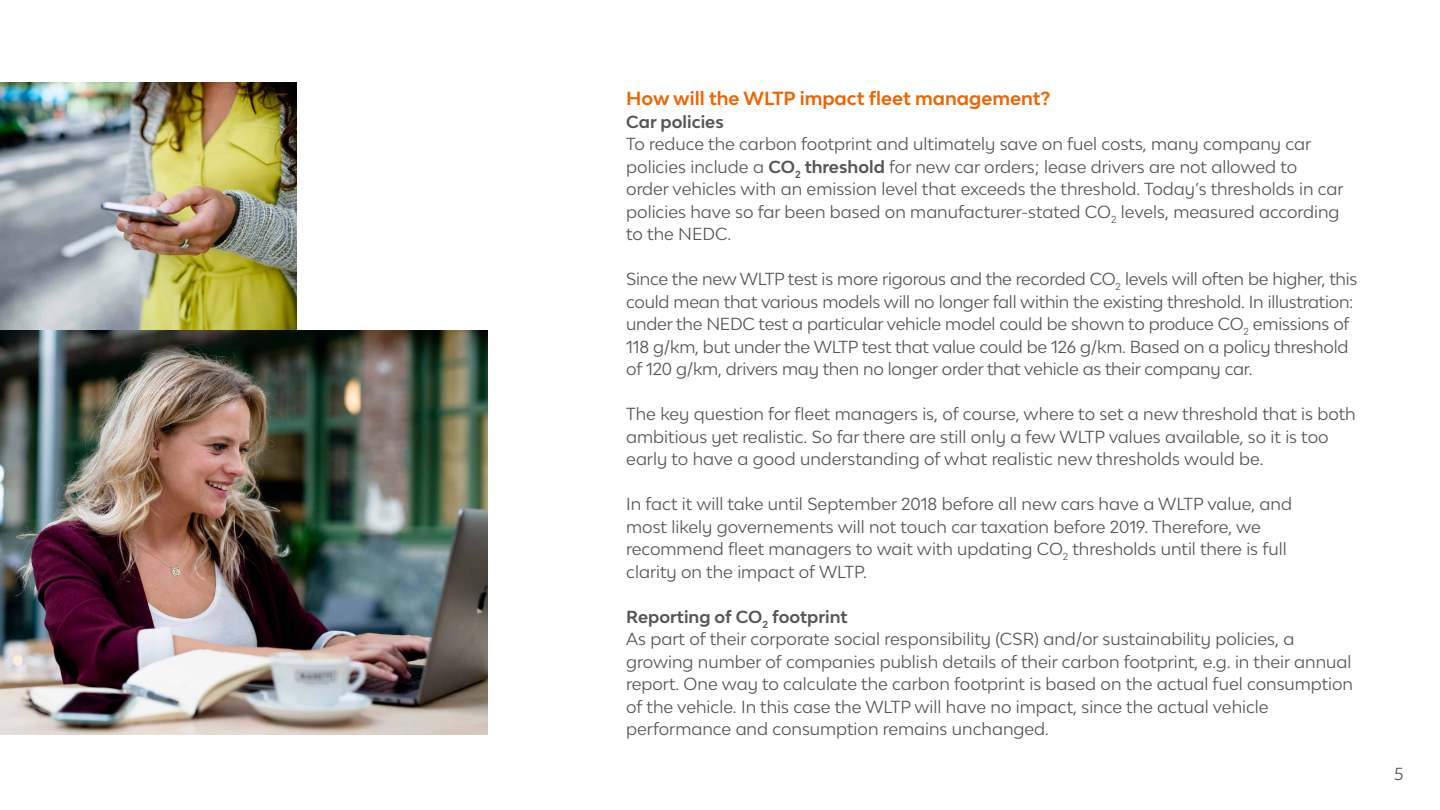
<style>
.page{position:relative;width:1440px;height:810px;background:#fff}
.page>*{position:absolute;margin:0;border:0;box-sizing:border-box;transform-origin:0 0}
.t1{font:700 18px "Lease Plan";color:#f06400}
.t2{font:16.5px/22.5px "Lease Plan";color:#545656}
.t3{font:700 16.5px "Lease Plan";color:#545656}
.s1{font-weight:700}
</style>
<div class="page">
<img style="left:0;top:330px;width:488px;height:405px">
<img style="left:0;top:82px;width:296px;height:248px">
<p class="t1" style="left:626px;top:87px;width:426px">How will the WLTP impact fleet management?</p>
<p class="t3" style="left:626px;top:111px;width:99px">Car policies</p>
<p class="t2" style="left:626px;top:132px;width:719px">To reduce the carbon footprint and ultimately save on fuel costs, many company car policies include a <span class="s1">CO</span><sub>2</sub> <span class="s1">threshold</span> for new car orders; lease drivers are not allowed to order vehicles with an emission level that exceeds the threshold. Today’s thresholds in car policies have so far been based on manufacturer-stated CO<sub>2</sub> levels, measured according to the NEDC.</p>
<p class="t2" style="left:626px;top:267px;width:733px">Since the new WLTP test is more rigorous and the recorded CO<sub>2</sub> levels will often be higher, this could mean that various models will no longer fall within the existing threshold. In illustration: under the NEDC test a particular vehicle model could be shown to produce CO<sub>2</sub> emissions of 118 g/km, but under the WLTP test that value could be 126 g/km. Based on a policy threshold of 120 g/km, drivers may then no longer order that vehicle as their company car.</p>
<p class="t2" style="left:626px;top:402px;width:731px">The key question for fleet managers is, of course, where to set a new threshold that is both ambitious yet realistic. So far there are still only a few WLTP values available, so it is too early to have a good understanding of what realistic new thresholds would be.</p>
<p class="t2" style="left:626px;top:492px;width:667px">In fact it will take until September 2018 before all new cars have a WLTP value, and most likely governements will not touch car taxation before 2019. Therefore, we recommend fleet managers to wait with updating CO<sub>2</sub> thresholds until there is full clarity on the impact of WLTP.</p>
<p class="t2" style="left:626px;top:605px;width:728px"><span class="s1">Reporting of CO</span><sub>2</sub> <span class="s1">footprint<br></span>As part of their corporate social responsibility (CSR) and/or sustainability policies, a growing number of companies publish details of their carbon footprint, e.g. in their annual report. One way to calculate the carbon footprint is based on the actual fuel consumption of the vehicle. In this case the WLTP will have no impact, since the actual vehicle performance and consumption remains unchanged.</p>
<p class="t2" style="left:1394px;top:762px;width:11px">5</p>
</div>
